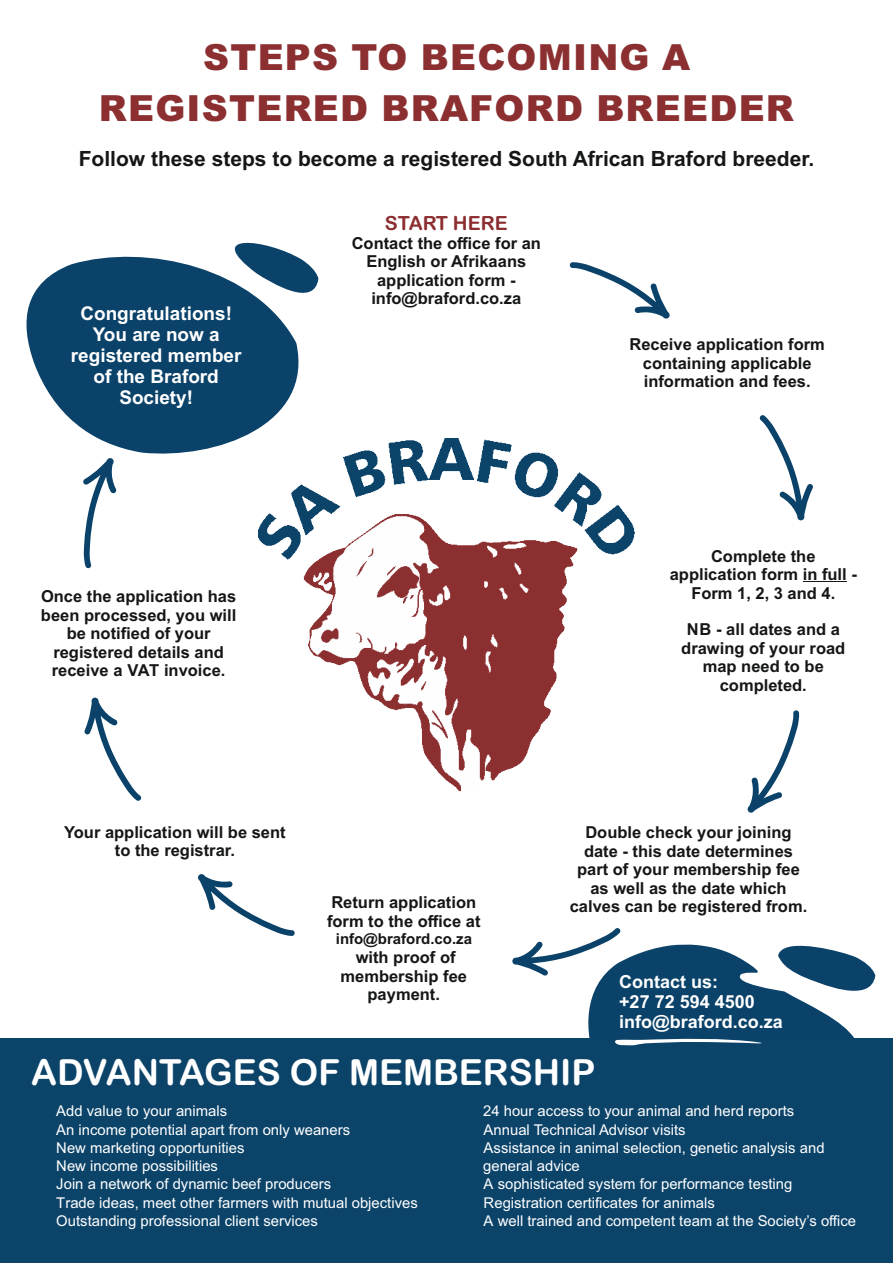
<style>
.page{position:relative;width:893px;height:1263px;background:#fff}
.page>*{position:absolute;margin:0;border:0;box-sizing:border-box;transform-origin:0 0}
.t1{font:900 36px/50.7px "Arial";letter-spacing:.035em;color:#8c2f31;text-align:center}
.t2{font:36px "Arial Rounded MT Bold";color:#fff}
.t3{font:700 21px "Arial";color:#151616}
.t4{font:19.5px "Arial Rounded MT Bold";color:#8c2e30}
.t5{font:700 18.9px/21.1px "Arial";color:#fff;text-align:center}
.t6{font:700 18px/20.1px "Arial";color:#fff}
.t7{font:700 16.5px/18.5px "Arial";color:#151616;text-align:center}
.t8{font:700 15px "Arial";color:#151616}
.t9{font:14.85px/18.3px "Arial";color:#fff}
</style>
<div class="page">
<svg style="left:588px;top:944px;width:287px;height:90px;fill:#0a4269"></svg>
<svg style="left:26px;top:242px;width:292px;height:212px;fill:#0a4269"></svg>
<hr style="left:803px;top:582px;width:44px;height:1px;background:#151616">
<div style="left:0;top:1038px;width:893px;height:225px;background:#0b4369"></div>
<img style="left:259px;top:439px;width:375px;height:353px">
<svg style="left:589px;top:1032px;width:286px;height:14px"></svg>
<svg style="left:588px;top:944px;width:33px;height:57px"></svg>
<h1 class="t1" style="left:99px;top:35px;width:697px">STEPS TO BECOMING A<br>REGISTERED BRAFORD BREEDER</h1>
<p class="t3" style="left:79px;top:151px;width:737px">Follow these steps to become a registered South African Braford breeder.</p>
<p class="t5" style="left:71px;top:304px;width:172px">Congratulations!<br>You are now a registered member of the Braford<br>Society!</p>
<p class="t4" style="left:385px;top:216px;width:124px">START HERE</p>
<p class="t7" style="left:352px;top:235px;width:191px">Contact the office for an<br>English or Afrikaans application form - info@braford.co.za</p>
<p class="t7" style="left:629px;top:337px;width:197px">Receive application form containing applicable information and fees.</p>
<p class="t7" style="left:41px;top:589px;width:197px">Once the application has been processed, you will be notified of your registered details and receive a VAT invoice.</p>
<p class="t7" style="left:64px;top:824px;width:223px">Your application will be sent to the registrar.</p>
<p class="t7" style="left:327px;top:894px;width:155px;text-align:left">Return application form to the office at</p>
<p class="t7" style="left:340px;top:950px;width:128px">with proof of membership fee payment.</p>
<p class="t8" style="left:336px;top:933px;width:138px">info@braford.co.za</p>
<p class="t7" style="left:670px;top:548px;width:189px">Complete the application form in full -<br>Form 1, 2, 3 and 4.</p>
<p class="t7" style="left:681px;top:622px;width:166px">NB - all dates and a drawing of your road map need to be completed.</p>
<p class="t7" style="left:570px;top:825px;width:239px">Double check your joining date - this date determines part of your membership fee as well as the date which calves can be registered from.</p>
<p class="t6" style="left:619px;top:973px;width:165px">Contact us:<br>+27 72 594 4500 info@braford.co.za</p>
<h1 class="t2" style="left:31px;top:1059px;width:566px">ADVANTAGES OF MEMBERSHIP</h1>
<p class="t9" style="left:56px;top:1103px;width:363px">Add value to your animals<br>An income potential apart from only weaners<br>New marketing opportunities<br>New income possibilities<br>Join a network of dynamic beef producers<br>Trade ideas, meet other farmers with mutual objectives Outstanding professional client services</p>
<p class="t9" style="left:483px;top:1103px;width:374px">24 hour access to your animal and herd reports<br>Annual Technical Advisor visits<br>Assistance in animal selection, genetic analysis and general advice<br>A sophisticated system for performance testing Registration certificates for animals<br>A well trained and competent team at the Society’s office</p>
</div>
